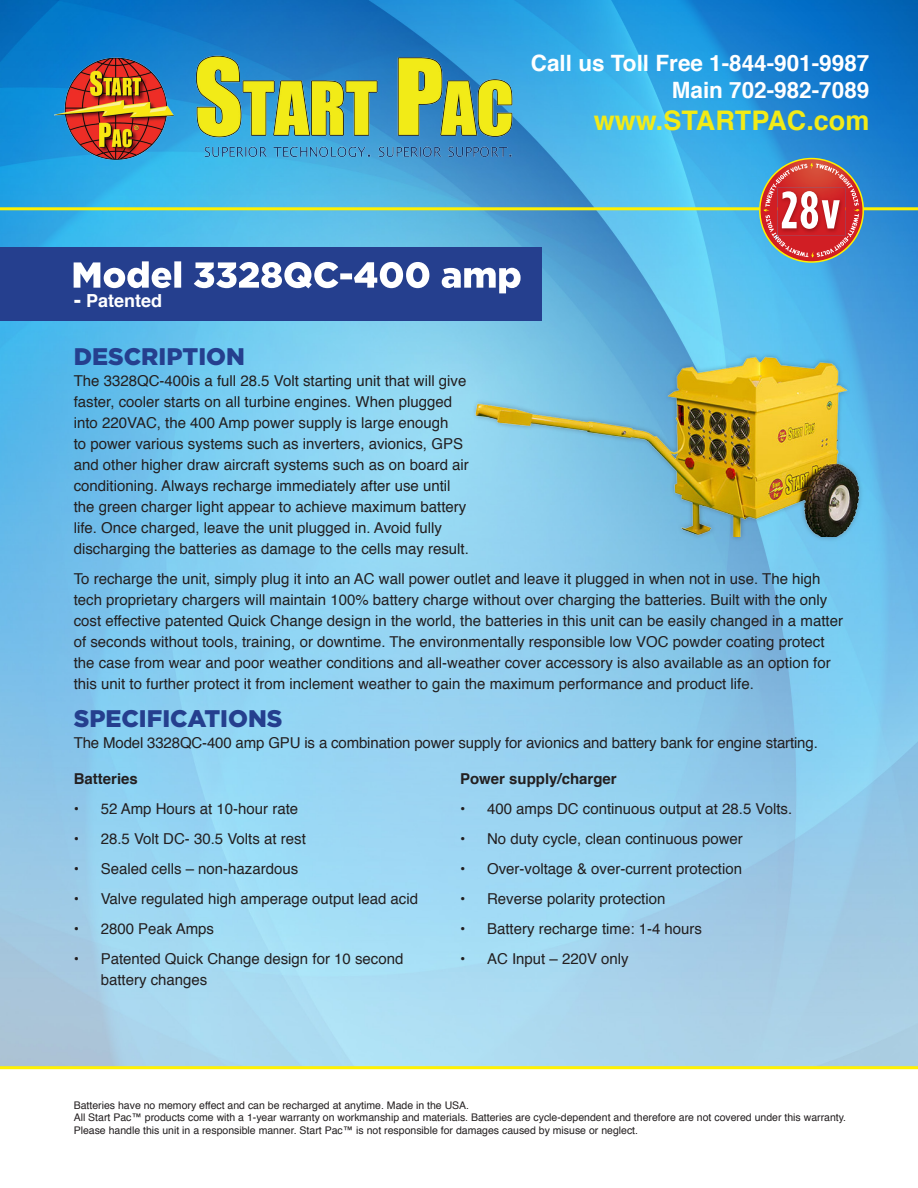
<style>
.page{position:relative;width:918px;height:1188px;background:#fff}
.page>*{position:absolute;margin:0;border:0;box-sizing:border-box;transform-origin:0 0}
.t1{font:700 27px "Helvetica";color:#f2eb17}
.t2{font:900 24px "Gotham";color:#253f8e}
.t3{font:700 22.5px/27px "Helvetica";color:#fff;text-align:right}
.t4{font:700 18px "Helvetica";color:#fff}
.t5{font:15px/21px "Helvetica";color:#231f20}
.t6{font:700 15px "Helvetica";color:#231f20}
.t7{font:10.5px/12.6px "Helvetica";color:#231f20}
.s1{font-family:"Gotham";font-weight:900}
</style>
<div class="page">
<img style="left:0;top:0;width:918px;height:1066px">
<hr style="left:0;top:207px;width:918px;height:3px;background:#fff101">
<hr style="left:0;top:1066px;width:918px;height:3px;background:#fff101">
<img style="left:54px;top:54px;width:468px;height:114px">
<div style="left:0;top:247px;width:541px;height:73px;background:#253f8e"></div>
<svg style="left:74px;top:261px;width:447px;height:32px"></svg>
<svg style="left:758px;top:158px;width:107px;height:105px;background:#b46a6e"></svg>
<div style="left:471px;top:352px;width:393px;height:190px;background:#231f20;opacity:.35"></div>
<img style="left:472px;top:344px;width:397px;height:192px">
<p class="t4" style="left:74px;top:286px;width:90px"><span class="s1">-</span> Patented</p>
<h3 class="t3" style="left:531px;top:50px;width:340px">Call us Toll Free 1-844-901-9987<br>Main 702-982-7089</h3>
<h1 class="t1" style="left:594px;top:99px;width:277px">www.STARTPAC.com</h1>
<p class="t2" style="left:74px;top:343px;width:173px">DESCRIPTION</p>
<p class="t5" style="left:74px;top:371px;width:397px">The 3328QC-400is a full 28.5 Volt starting unit that will give faster, cooler starts on all turbine engines. When plugged into 220VAC, the 400 Amp power supply is large enough<br>to power various systems such as inverters, avionics, GPS and other higher draw aircraft systems such as on board air conditioning. Always recharge immediately after use until the green charger light appear to achieve maximum battery life. Once charged, leave the unit plugged in. Avoid fully discharging the batteries as damage to the cells may result.</p>
<p class="t5" style="left:74px;top:569px;width:771px">To recharge the unit, simply plug it into an AC wall power outlet and leave it plugged in when not in use. The high tech proprietary chargers will maintain 100% battery charge without over charging the batteries. Built with the only cost effective patented Quick Change design in the world, the batteries in this unit can be easily changed in a matter of seconds without tools, training, or downtime. The environmentally responsible low VOC powder coating protect the case from wear and poor weather conditions and all-weather cover accessory is also available as an option for this unit to further protect it from inclement weather to gain the maximum performance and product life.</p>
<p class="t2" style="left:74px;top:705px;width:210px">SPECIFICATIONS</p>
<p class="t5" style="left:74px;top:733px;width:746px">The Model 3328QC-400 amp GPU is a combination power supply for avionics and battery bank for engine starting.</p>
<p class="t6" style="left:74px;top:767px;width:66px">Batteries</p>
<p class="t5" style="left:74px;top:799px;width:226px">• 52 Amp Hours at 10-hour rate</p>
<p class="t5" style="left:74px;top:829px;width:234px">• 28.5 Volt DC- 30.5 Volts at rest</p>
<p class="t5" style="left:74px;top:859px;width:226px">• Sealed cells – non-hazardous</p>
<p class="t5" style="left:74px;top:889px;width:346px">• Valve regulated high amperage output lead acid</p>
<p class="t5" style="left:74px;top:919px;width:142px">• 2800 Peak Amps</p>
<p class="t5" style="left:101px;top:949px;width:304px;text-indent:-27px">• Patented Quick Change design for 10 second battery changes</p>
<p class="t6" style="left:460px;top:767px;width:158px">Power supply/charger</p>
<p class="t5" style="left:460px;top:799px;width:334px">• 400 amps DC continuous output at 28.5 Volts.</p>
<p class="t5" style="left:460px;top:829px;width:284px">• No duty cycle, clean continuous power</p>
<p class="t5" style="left:460px;top:859px;width:284px">• Over-voltage &amp; over-current protection</p>
<p class="t5" style="left:460px;top:889px;width:207px">• Reverse polarity protection</p>
<p class="t5" style="left:460px;top:919px;width:244px">• Battery recharge time: 1-4 hours</p>
<p class="t5" style="left:460px;top:949px;width:170px">• AC Input – 220V only</p>
<p class="t7" style="left:74px;top:1099px;width:774px">Batteries have no memory effect and can be recharged at anytime. Made in the USA.<br>All Start Pac™ products come with a 1-year warranty on workmanship and materials. Batteries are cycle-dependent and therefore are not covered under this warranty.<br>Please handle this unit in a responsible manner. Start Pac™ is not responsible for damages caused by misuse or neglect.</p>
</div>
